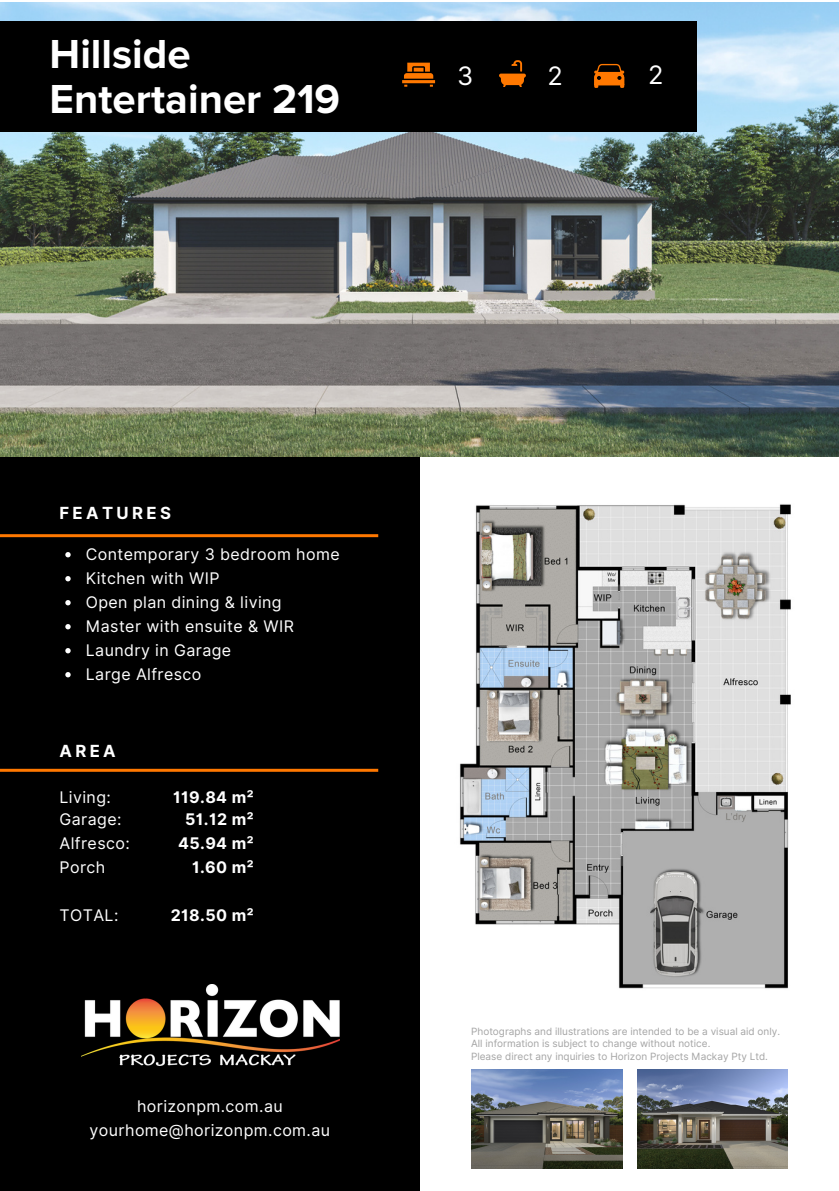
<style>
.page{position:relative;width:839px;height:1191px;background:#fff}
.page>*{position:absolute;margin:0;border:0;box-sizing:border-box;transform-origin:0 0}
.t1{font:700 42px/45px "Proxima Nova";color:#fff}
.t2{font:25.4px "Inter";color:#fff}
.t3{font:700 16.8px "Inter";letter-spacing:.2em;color:#fff}
.t4{font:16px/24px "Inter";letter-spacing:.025em;color:#fff}
.t5{font:700 16px/23.6px "Inter";letter-spacing:.025em;color:#fff;text-align:right}
.t6{font:10px/12.4px "Inter";color:#a4a4a4}
</style>
<div class="page">
<img style="left:471px;top:1069px;width:151px;height:99px">
<img style="left:637px;top:1069px;width:150px;height:99px">
<img style="left:0;top:2px;width:838px;height:455px">
<div style="left:0;top:457px;width:420px;height:734px;background:#000"></div>
<img style="left:81px;top:985px;width:258px;height:81px">
<hr style="left:0;top:534px;width:378px;height:3px;background:#ff7800">
<hr style="left:0;top:769px;width:378px;height:3px;background:#ff7800">
<div style="left:0;top:21px;width:696px;height:111px;background:#000"></div>
<svg style="left:402px;top:63px;width:33px;height:24px"></svg>
<svg style="left:499px;top:60px;width:27px;height:27px"></svg>
<svg style="left:594px;top:64px;width:30px;height:24px"></svg>
<img style="left:459px;top:504px;width:332px;height:485px">
<svg style="left:65px;top:552px;width:6px;height:5px"></svg>
<svg style="left:65px;top:576px;width:6px;height:5px"></svg>
<svg style="left:65px;top:600px;width:6px;height:5px"></svg>
<svg style="left:65px;top:624px;width:6px;height:5px"></svg>
<svg style="left:65px;top:648px;width:6px;height:5px"></svg>
<svg style="left:65px;top:672px;width:6px;height:5px"></svg>
<h1 class="t1" style="left:50px;top:32px;width:292px">Hillside<br>Entertainer 219</h1>
<h2 class="t2" style="left:457px;top:60px;width:18px">3</h2>
<h2 class="t2" style="left:547px;top:60px;width:17px">2</h2>
<h2 class="t2" style="left:648px;top:60px;width:17px">2</h2>
<p class="t3" style="left:59px;top:503px;width:113px">FEATURES</p>
<p class="t4" style="left:86px;top:542px;width:255px">Contemporary 3 bedroom home<br>Kitchen with WIP<br>Open plan dining &amp; living<br>Master with ensuite &amp; WIR<br>Laundry in Garage<br>Large Alfresco</p>
<p class="t3" style="left:59px;top:741px;width:58px">AREA</p>
<p class="t4" style="left:59px;top:785px;width:72px">Living:<br>Garage:<br>Alfresco:<br>Porch</p>
<p class="t4" style="left:59px;top:904px;width:60px">TOTAL:</p>
<p class="t5" style="left:173px;top:785px;width:82px">119.84 m²<br>51.12 m²<br>45.94 m²<br>1.60 m²</p>
<p class="t5" style="left:171px;top:904px;width:84px">218.50 m²</p>
<p class="t4" style="left:90px;top:1095px;width:242px;text-align:center">horizonpm.com.au yourhome@horizonpm.com.au</p>
<p class="t6" style="left:471px;top:1025px;width:310px">Photographs and illustrations are intended to be a visual aid only.<br>All information is subject to change without notice.<br>Please direct any inquiries to Horizon Projects Mackay Pty Ltd.</p>
</div>
